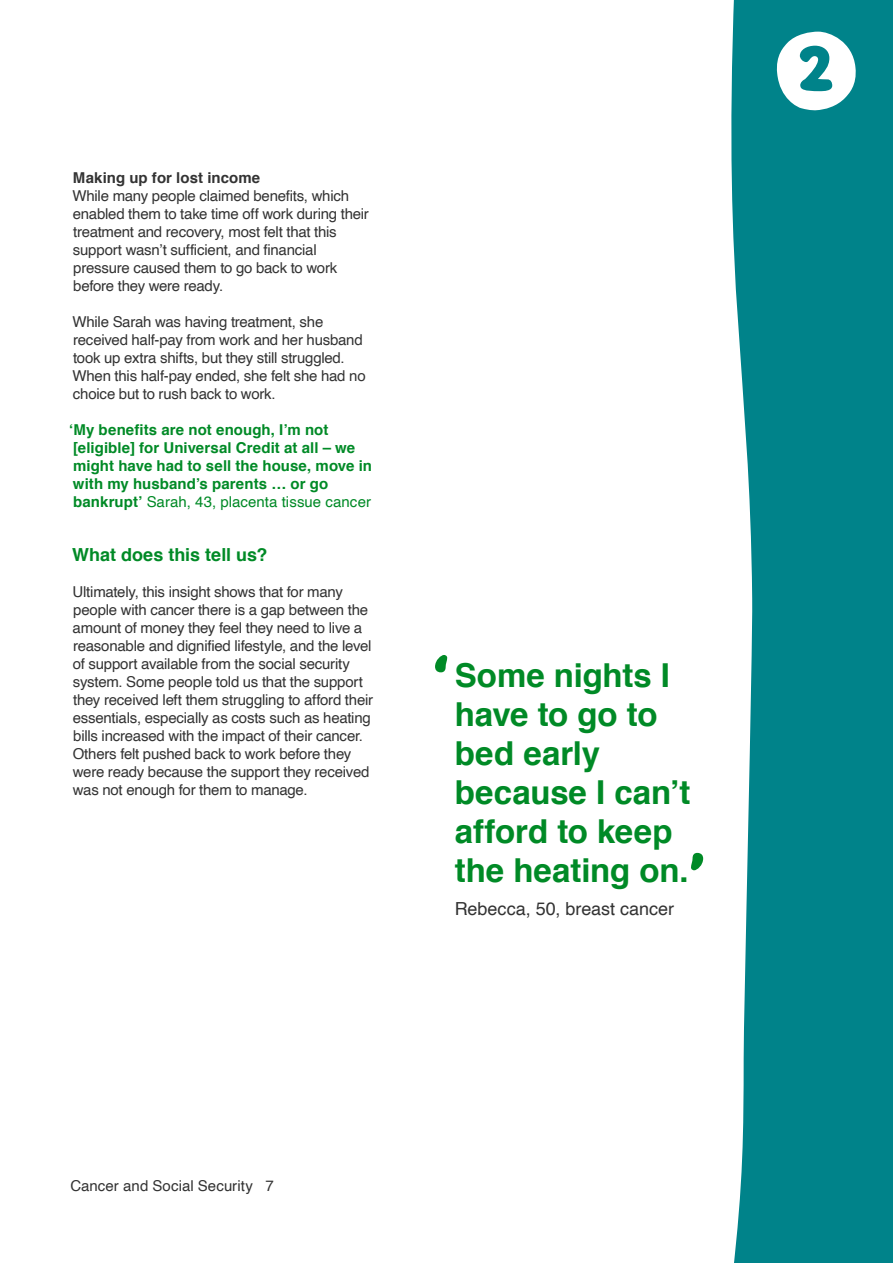
<style>
.page{position:relative;width:893px;height:1263px;background:#fff}
.page>*{position:absolute;margin:0;border:0;box-sizing:border-box;transform-origin:0 0}
.t1{font:700 33px/39px "Helvetica";letter-spacing:-.005em;color:#008a26}
.t2{font:18px "Helvetica";color:#333}
.t3{font:700 18px "Helvetica";color:#008a26}
.t4{font:15px/18px "Helvetica";letter-spacing:-.015em;color:#333}
.t5{font:700 15px/18px "Helvetica";letter-spacing:.005em;color:#008a26}
.t6{font:15px "Helvetica";letter-spacing:.005em;color:#333}
.t7{font:700 15px "Helvetica";letter-spacing:.005em;color:#333}
.s1{font-weight:400}
</style>
<div class="page">
<svg style="left:731px;top:0;width:162px;height:1263px;fill:#00838a"></svg>
<svg style="left:435px;top:655px;width:12px;height:17px"></svg>
<svg style="left:691px;top:853px;width:12px;height:17px"></svg>
<svg style="left:775px;top:32px;width:82px;height:79px"></svg>
<p class="t7" style="left:73px;top:166px;width:189px">Making up for lost income</p>
<p class="t4" style="left:73px;top:187px;width:298px">While many people claimed benefits, which enabled them to take time off work during their treatment and recovery, most felt that this support wasn’t sufficient, and financial pressure caused them to go back to work before they were ready.</p>
<p class="t4" style="left:73px;top:313px;width:295px">While Sarah was having treatment, she received half-pay from work and her husband took up extra shifts, but they still struggled.<br>When this half-pay ended, she felt she had no choice but to rush back to work.</p>
<p class="t5" style="left:69px;top:421px;width:304px">‘My benefits are not enough, I’m not [eligible] for Universal Credit at all – we might have had to sell the house, move in with my husband’s parents … or go bankrupt’ <span class="s1">Sarah, 43, placenta tissue cancer</span></p>
<p class="t3" style="left:72px;top:540px;width:197px">What does this tell us?</p>
<p class="t4" style="left:73px;top:583px;width:302px">Ultimately, this insight shows that for many people with cancer there is a gap between the amount of money they feel they need to live a reasonable and dignified lifestyle, and the level of support available from the social security system. Some people told us that the support they received left them struggling to afford their essentials, especially as costs such as heating bills increased with the impact of their cancer.<br>Others felt pushed back to work before they were ready because the support they received was not enough for them to manage.</p>
<h1 class="t1" style="left:455px;top:656px;width:237px">Some nights I have to go to bed early because I can’t afford to keep the heating on.</h1>
<p class="t2" style="left:455px;top:895px;width:221px">Rebecca, 50, breast cancer</p>
<p class="t6" style="left:70px;top:1174px;width:205px">Cancer and Social Security 7</p>
</div>
